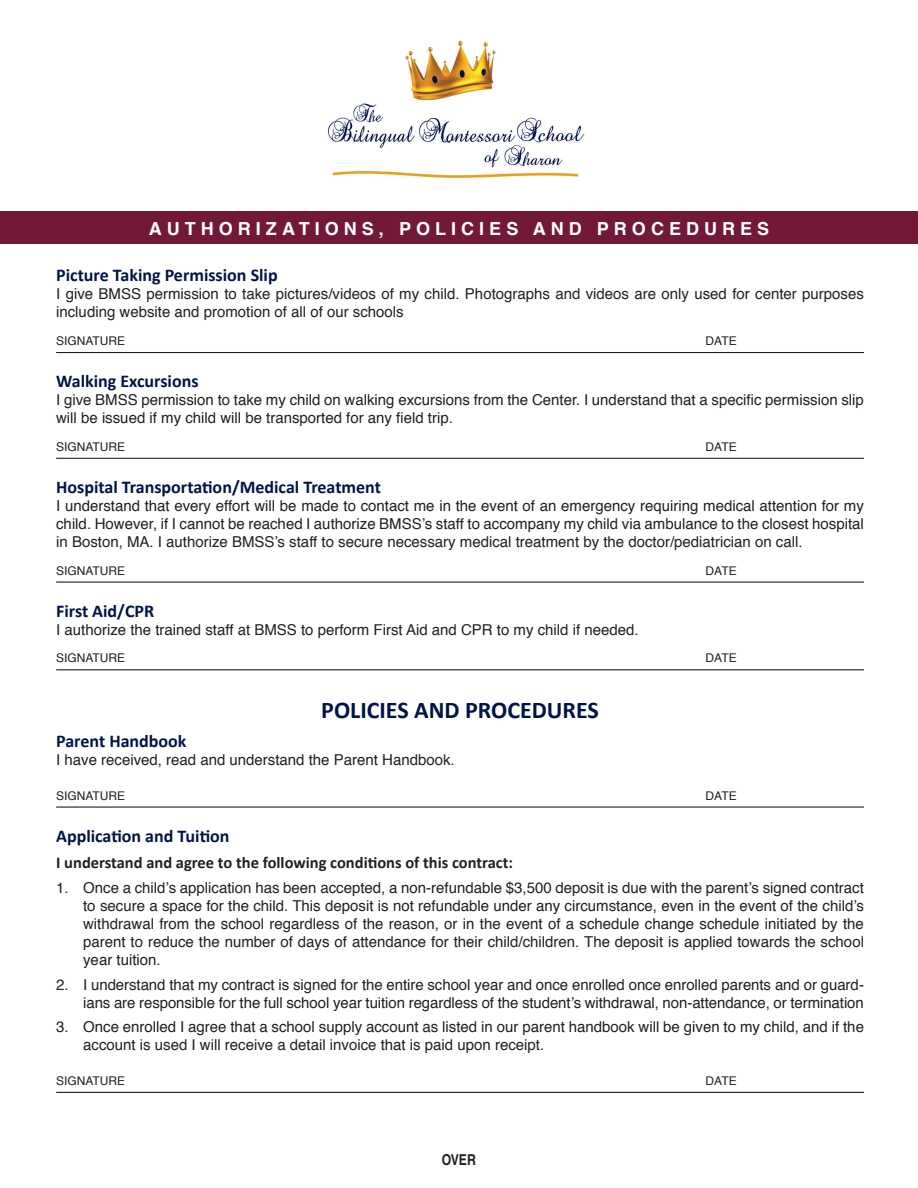
<style>
.page{position:relative;width:918px;height:1188px;background:#fff}
.page>*{position:absolute;margin:0;border:0;box-sizing:border-box;transform-origin:0 0}
.Heading_1{font:700 24px "Calibri";color:#001447}
.Heading_2{font:700 18px "Calibri";color:#001447}
.titles{font:700 18px "Helvetica";letter-spacing:.28em;color:#fff}
.Heading_2-2{font:700 16.5px "Calibri";color:#231f20}
.t1{font:15px/18px "Helvetica";color:#231f20}
.t2{font:700 condensed 15px "Helvetica";color:#231f20}
.signature_line{font:12px "Helvetica";color:#231f20}
</style>
<div class="page">
<img style="left:328px;top:42px;width:257px;height:136px">
<div style="left:0;top:212px;width:918px;height:32px;background:#721935"></div>
<hr style="left:56px;top:352px;width:808px;height:1px;background:#231f20">
<hr style="left:56px;top:458px;width:808px;height:1px;background:#231f20">
<hr style="left:56px;top:581px;width:808px;height:2px;background:#231f20">
<hr style="left:56px;top:669px;width:808px;height:1px;background:#231f20">
<hr style="left:56px;top:806px;width:808px;height:2px;background:#231f20">
<hr style="left:56px;top:1092px;width:808px;height:1px;background:#231f20">
<p class="titles" style="left:149px;top:217px;width:622px">AUTHORIZATIONS, POLICIES AND PROCEDURES</p>
<p class="Heading_2" style="left:56px;top:264px;width:223px">Picture Taking Permission Slip</p>
<p class="t1" style="left:56px;top:286px;width:809px">I give BMSS permission to take pictures/videos of my child. Photographs and videos are only used for center purposes including website and promotion of all of our schools</p>
<p class="signature_line" style="left:56px;top:332px;width:71px">SIGNATURE</p>
<p class="signature_line" style="left:706px;top:332px;width:33px">DATE</p>
<p class="Heading_2" style="left:56px;top:370px;width:144px">Walking Excursions</p>
<p class="t1" style="left:56px;top:391px;width:809px">I give BMSS permission to take my child on walking excursions from the Center. I understand that a specific permission slip will be issued if my child will be transported for any field trip.</p>
<p class="signature_line" style="left:56px;top:438px;width:71px">SIGNATURE</p>
<p class="signature_line" style="left:706px;top:438px;width:33px">DATE</p>
<p class="Heading_2" style="left:56px;top:476px;width:326px">Hospital Transportation/Medical Treatment</p>
<p class="t1" style="left:56px;top:497px;width:809px;text-align:justify">I understand that every effort will be made to contact me in the event of an emergency requiring medical attention for my child. However, if I cannot be reached I authorize BMSS’s staff to accompany my child via ambulance to the closest hospital in Boston, MA. I authorize BMSS’s staff to secure necessary medical treatment by the doctor/pediatrician on call.</p>
<p class="signature_line" style="left:56px;top:561px;width:71px">SIGNATURE</p>
<p class="signature_line" style="left:706px;top:561px;width:33px">DATE</p>
<p class="Heading_2" style="left:56px;top:599px;width:100px">First Aid/CPR</p>
<p class="t1" style="left:56px;top:621px;width:584px">I authorize the trained staff at BMSS to perform First Aid and CPR to my child if needed.</p>
<p class="signature_line" style="left:56px;top:649px;width:71px">SIGNATURE</p>
<p class="signature_line" style="left:706px;top:649px;width:33px">DATE</p>
<p class="Heading_1" style="left:321px;top:695px;width:279px">POLICIES AND PROCEDURES</p>
<p class="Heading_2" style="left:56px;top:730px;width:132px">Parent Handbook</p>
<p class="t1" style="left:56px;top:751px;width:400px">I have received, read and understand the Parent Handbook.</p>
<p class="signature_line" style="left:56px;top:786px;width:71px">SIGNATURE</p>
<p class="signature_line" style="left:706px;top:786px;width:33px">DATE</p>
<p class="Heading_2" style="left:56px;top:824px;width:175px">Application and Tuition</p>
<p class="Heading_2-2" style="left:56px;top:852px;width:458px">I understand and agree to the following conditions of this contract:</p>
<p class="t1" style="left:83px;top:879px;width:782px;text-align:justify;text-indent:-27px">1. Once a child’s application has been accepted, a non-refundable $3,500 deposit is due with the parent’s signed contract to secure a space for the child. This deposit is not refundable under any circumstance, even in the event of the child’s withdrawal from the school regardless of the reason, or in the event of a schedule change schedule initiated by the parent to reduce the number of days of attendance for their child/children. The deposit is applied towards the school year tuition.</p>
<p class="t1" style="left:56px;top:976px;width:809px;text-align:right">2. I understand that my contract is signed for the entire school year and once enrolled once enrolled parents and or guard&shy;ians are responsible for the full school year tuition regardless of the student’s withdrawal, non-attendance, or termination</p>
<p class="t1" style="left:83px;top:1019px;width:782px;text-indent:-27px">3. Once enrolled I agree that a school supply account as listed in our parent handbook will be given to my child, and if the account is used I will receive a detail invoice that is paid upon receipt.</p>
<p class="signature_line" style="left:56px;top:1072px;width:71px">SIGNATURE</p>
<p class="signature_line" style="left:706px;top:1072px;width:33px">DATE</p>
<p class="t2" style="left:442px;top:1151px;width:36px">OVER</p>
</div>
